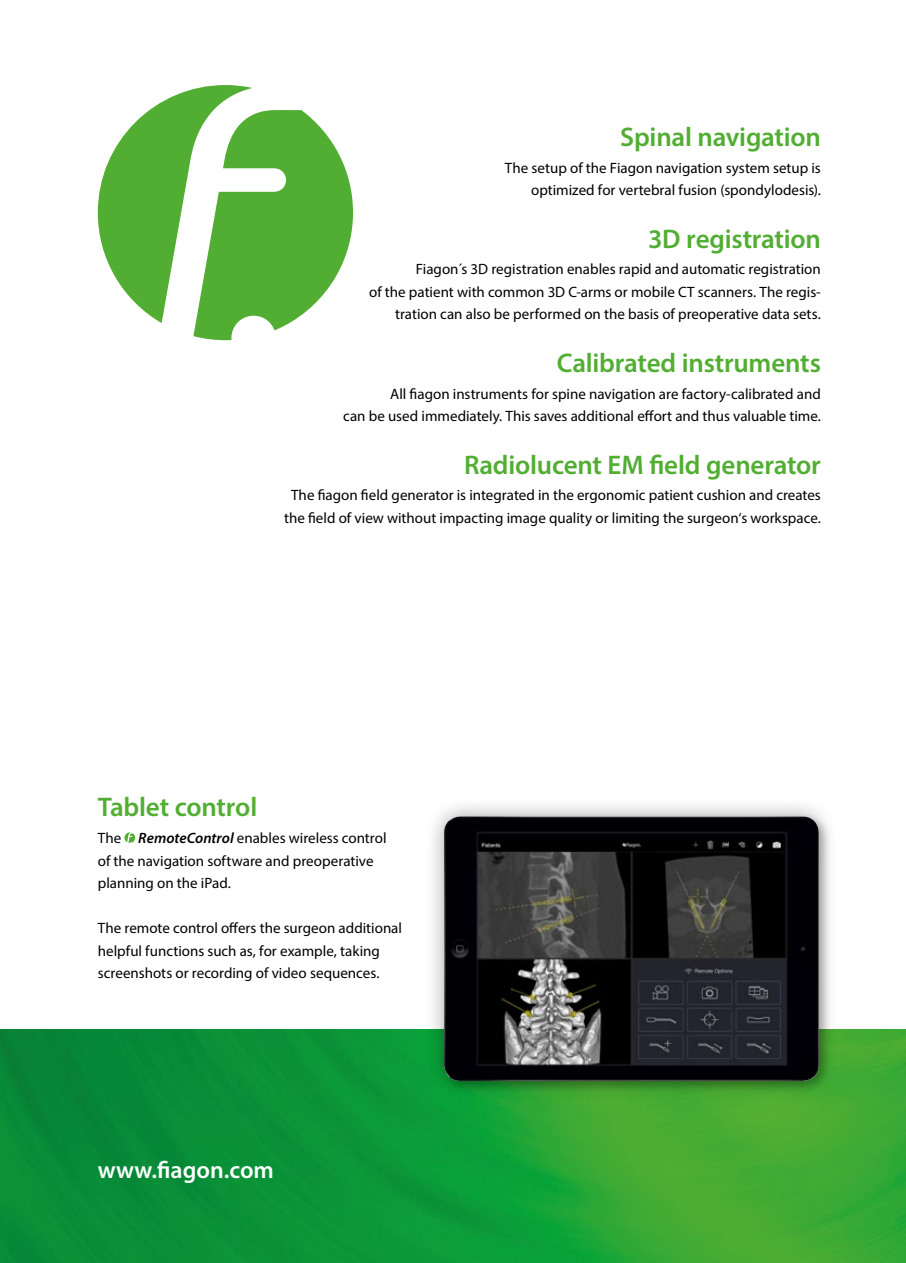
<style>
.page{position:relative;width:906px;height:1263px;background:#fff}
.page>*{position:absolute;margin:0;border:0;box-sizing:border-box;transform-origin:0 0}
.t1{font:600 27px "Myriad Pro";letter-spacing:-.01em;color:#52ae32}
.t2{font:600 24px "Myriad Pro";color:#fff}
.t3{font:15px/22.5px "Myriad Pro";color:#000;text-align:right}
.s1{font-weight:600;font-style:italic}
</style>
<div class="page">
<img style="left:0;top:1029px;width:906px;height:234px">
<svg style="left:98px;top:85px;width:255px;height:255px;fill:#52ae32"></svg>
<div style="left:424px;top:796px;width:415px;height:305px;background:#000;opacity:.35"></div>
<img style="left:444px;top:816px;width:375px;height:265px">
<svg style="left:124px;top:832px;width:11px;height:11px"></svg>
<h1 class="t1" style="left:620px;top:120px;width:202px">Spinal navigation</h1>
<p class="t3" style="left:505px;top:156px;width:317px">The setup of the Fiagon navigation system setup is optimized for vertebral fusion (spondylodesis).</p>
<h1 class="t1" style="left:648px;top:221px;width:174px">3D registration</h1>
<p class="t3" style="left:369px;top:258px;width:453px">Fiagon´s 3D registration enables rapid and automatic registration<br>of the patient with common 3D C-arms or mobile CT scanners. The regis&shy;tration can also be performed on the basis of preoperative data sets.</p>
<h1 class="t1" style="left:557px;top:346px;width:266px">Calibrated instruments</h1>
<p class="t3" style="left:343px;top:382px;width:479px">All fiagon instruments for spine navigation are factory-calibrated and<br>can be used immediately. This saves additional effort and thus valuable time.</p>
<h1 class="t1" style="left:464px;top:447px;width:358px">Radiolucent EM field generator</h1>
<p class="t3" style="left:284px;top:484px;width:538px;text-align:center">The fiagon field generator is integrated in the ergonomic patient cushion and creates the field of view without impacting image quality or limiting the surgeon‘s workspace.</p>
<h1 class="t1" style="left:98px;top:790px;width:161px">Tablet control</h1>
<p class="t3" style="left:98px;top:826px;width:290px;text-align:left">The <span class="s1">RemoteControl</span> enables wireless control of the navigation software and preoperative planning on the iPad.</p>
<p class="t3" style="left:98px;top:916px;width:306px;text-align:left">The remote control offers the surgeon additional helpful functions such as, for example, taking screenshots or recording of video sequences.</p>
<h2 class="t2" style="left:98px;top:1154px;width:178px">www.fiagon.com</h2>
</div>
